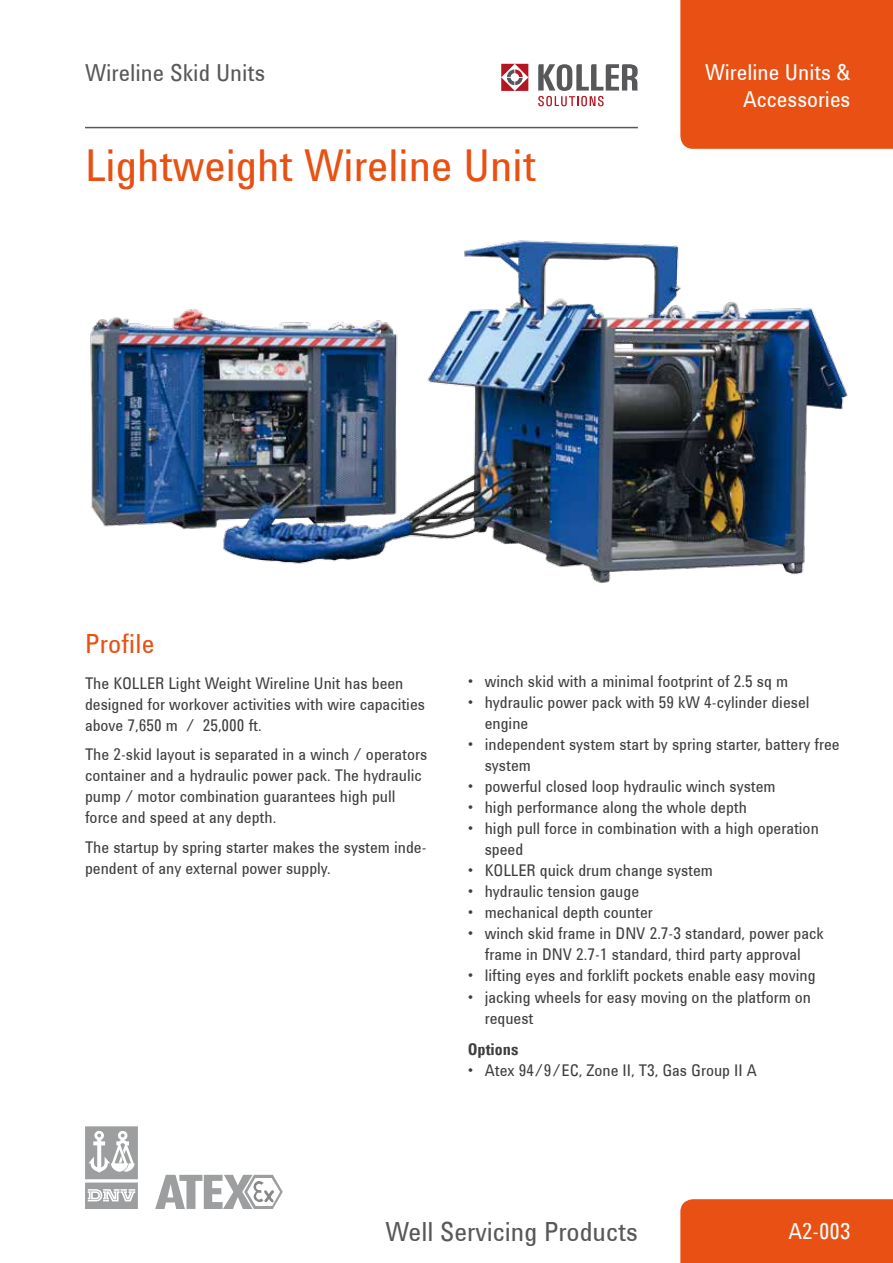
<style>
.page{position:relative;width:893px;height:1263px;background:#fff}
.page>*{position:absolute;margin:0;border:0;box-sizing:border-box;transform-origin:0 0}
.t1{font:45px "Utah WGL Cond";color:#e85113}
.t2{font:27px "Utah WGL Cond";color:#58585a}
.t3{font:27px "Utah WGL Cond";letter-spacing:.01em;color:#e85113}
.t4{font:24px "Utah WGL Cond";color:#58585a}
.t5{font:22.5px/27px "Utah WGL Cond";color:#fff;text-align:right}
.t6{font:16.5px/21px "Utah WGL Cond";color:#3e3d40}
.t7{font:700 16.5px "Utah WGL Cond";color:#3e3d40}
</style>
<div class="page">
<div style="left:680px;top:0;width:213px;height:149px;background:#e85113"></div>
<svg style="left:538px;top:64px;width:100px;height:42px"></svg>
<svg style="left:501px;top:64px;width:27px;height:27px"></svg>
<div style="left:680px;top:1199px;width:213px;height:64px;background:#e85113"></div>
<hr style="left:85px;top:127px;width:553px;height:1px;background:#58585a">
<img style="left:90px;top:240px;width:758px;height:343px">
<svg style="left:85px;top:1126px;width:53px;height:83px"></svg>
<svg style="left:155px;top:1175px;width:128px;height:34px"></svg>
<h3 class="t4" style="left:85px;top:54px;width:182px">Wireline Skid Units</h3>
<h1 class="t1" style="left:85px;top:131px;width:452px">Lightweight Wireline Unit</h1>
<h3 class="t5" style="left:705px;top:58px;width:147px">Wireline Units &amp;<br>Accessories</h3>
<h2 class="t3" style="left:85px;top:623px;width:71px">Profile</h2>
<p class="t6" style="left:85px;top:672px;width:341px">The KOLLER Light Weight Wireline Unit has been designed for workover activities with wire capacities above 7,650 m / 25,000 ft.</p>
<p class="t6" style="left:85px;top:743px;width:344px">The 2-skid layout is separated in a winch / operators container and a hydraulic power pack. The hydraulic pump / motor combination guarantees high pull force and speed at any depth.</p>
<p class="t6" style="left:85px;top:836px;width:343px">The startup by spring starter makes the system inde&shy;pendent of any external power supply.</p>
<p class="t6" style="left:468px;top:670px;width:322px">• winch skid with a minimal footprint of 2.5 sq m</p>
<p class="t6" style="left:485px;top:691px;width:326px;text-indent:-17px">• hydraulic power pack with 59 kW 4-cylinder diesel engine</p>
<p class="t6" style="left:485px;top:733px;width:356px;text-indent:-17px">• independent system start by spring starter, battery free system</p>
<p class="t6" style="left:468px;top:775px;width:309px">• powerful closed loop hydraulic winch system</p>
<p class="t6" style="left:468px;top:796px;width:281px">• high performance along the whole depth</p>
<p class="t6" style="left:485px;top:817px;width:336px;text-indent:-17px">• high pull force in combination with a high operation speed</p>
<p class="t6" style="left:468px;top:860px;width:247px">• KOLLER quick drum change system</p>
<p class="t6" style="left:468px;top:881px;width:173px">• hydraulic tension gauge</p>
<p class="t6" style="left:468px;top:902px;width:187px">• mechanical depth counter</p>
<p class="t6" style="left:468px;top:923px;width:358px;text-align:center">• winch skid frame in DNV 2.7-3 standard, power pack frame in DNV 2.7-1 standard, third party approval</p>
<p class="t6" style="left:468px;top:965px;width:349px">• lifting eyes and forklift pockets enable easy moving</p>
<p class="t6" style="left:485px;top:986px;width:328px;text-indent:-17px">• jacking wheels for easy moving on the platform on request</p>
<p class="t7" style="left:468px;top:1037px;width:52px">Options</p>
<p class="t6" style="left:468px;top:1060px;width:291px">• Atex 94/9/EC, Zone II, T3, Gas Group II A</p>
<h2 class="t2" style="left:386px;top:1211px;width:254px">Well Servicing Products</h2>
<h3 class="t5" style="left:788px;top:1217px;width:64px">A2-003</h3>
</div>
